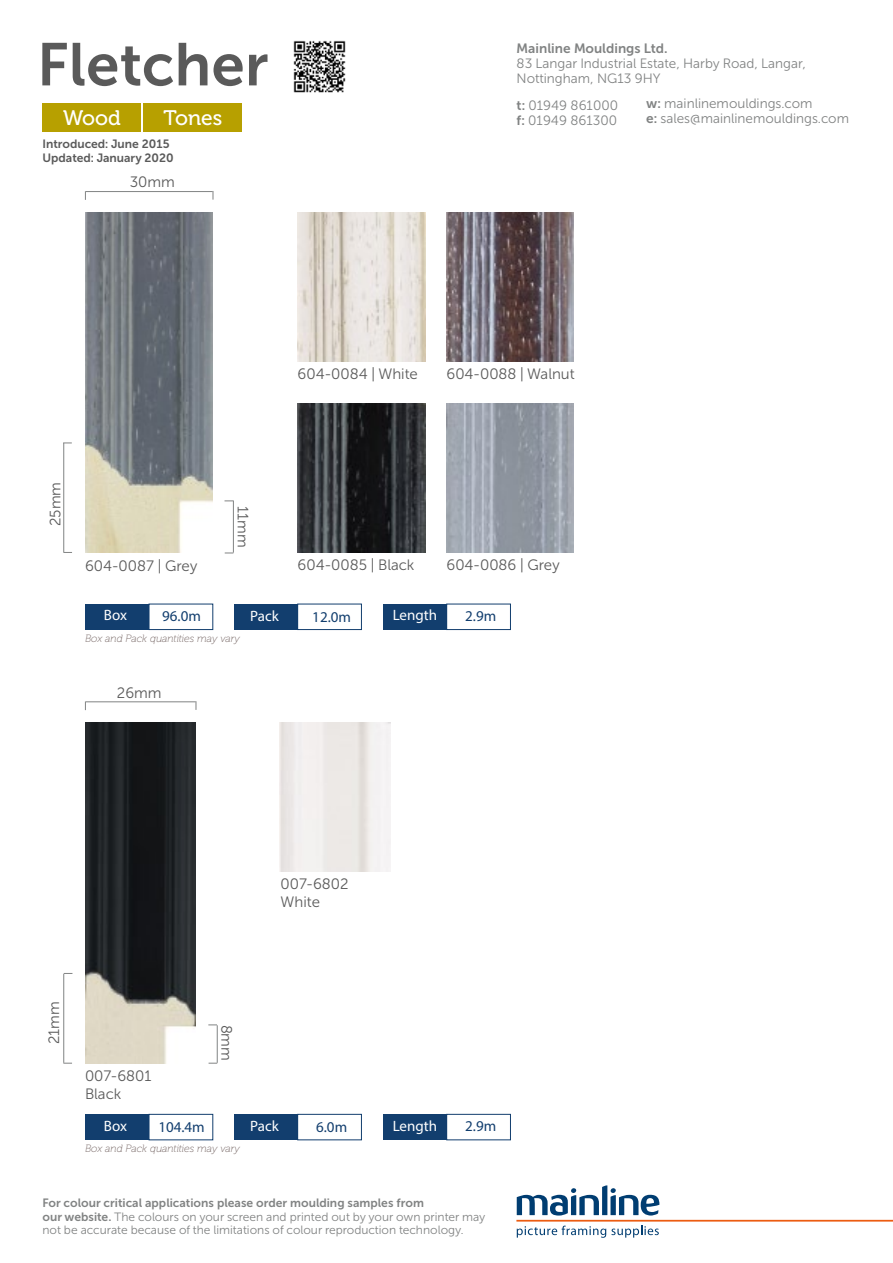
<style>
.page{position:relative;width:893px;height:1263px;background:#fff}
.page>*{position:absolute;margin:0;border:0;box-sizing:border-box;transform-origin:0 0}
.t1{font:60px "Museo Sans Cyrl 700";color:#5a5a5a}
.t2{font:21px "Museo 500";color:#fff}
.t3{font:15px/18px "Museo Sans Cyrl 300";color:#5a5a5a}
.t4{font:15px "Myriad Pro";color:#123e6e}
.t5{font:15px "Myriad Pro";color:#fff}
.t6{font:13.5px/15px "Museo Sans Cyrl 300";color:#818383}
.t7{font:13.5px "Museo Sans Cyrl 700";color:#818383}
.t8{font:12px/13.5px "Museo Sans Cyrl 300";color:#818383}
.t9{font:12px "Museo Sans Cyrl 700";color:#818383}
.t10{font:12px/14.1px "Museo Sans Cyrl 700";color:#5a5a5a}
.t11{font:italic 10.5px "Museo 100";color:#726260}
.s1{font-family:"Museo Sans Cyrl 700"}
</style>
<div class="page">
<svg style="left:517px;top:1225px;width:142px;height:13px"></svg>
<svg style="left:517px;top:1185px;width:142px;height:30px"></svg>
<hr style="left:516px;top:1220px;width:377px;height:1px;background:#ec5c11">
<img style="left:85px;top:213px;width:127px;height:340px">
<img style="left:293px;top:40px;width:53px;height:53px">
<div style="left:43px;top:103px;width:98px;height:29px;background:#b7a000"></div>
<div style="left:144px;top:103px;width:98px;height:29px;background:#b7a000"></div>
<img style="left:298px;top:213px;width:127px;height:148px">
<img style="left:298px;top:404px;width:127px;height:149px">
<img style="left:446px;top:404px;width:128px;height:149px">
<img style="left:446px;top:213px;width:128px;height:148px">
<div style="left:149px;top:604px;width:64px;height:26px;background:#fff;border:1px solid #123e6e"></div>
<div style="left:85px;top:604px;width:64px;height:25px;background:#123e6e"></div>
<div style="left:297px;top:604px;width:65px;height:26px;background:#fff;border:1px solid #123e6e"></div>
<div style="left:234px;top:604px;width:64px;height:25px;background:#123e6e"></div>
<div style="left:446px;top:604px;width:65px;height:26px;background:#fff;border:1px solid #123e6e"></div>
<div style="left:383px;top:604px;width:63px;height:25px;background:#123e6e"></div>
<hr style="left:86px;top:191px;width:127px;height:1px;background:#818383">
<hr style="left:63px;top:443px;width:1px;height:109px;background:#818383">
<hr style="left:233px;top:500px;width:1px;height:53px;background:#818383">
<img style="left:85px;top:723px;width:111px;height:340px">
<div style="left:149px;top:1114px;width:64px;height:26px;background:#fff;border:1px solid #123e6e"></div>
<div style="left:85px;top:1114px;width:64px;height:26px;background:#123e6e"></div>
<div style="left:297px;top:1114px;width:65px;height:26px;background:#fff;border:1px solid #123e6e"></div>
<div style="left:234px;top:1114px;width:64px;height:26px;background:#123e6e"></div>
<div style="left:446px;top:1114px;width:65px;height:26px;background:#fff;border:1px solid #123e6e"></div>
<div style="left:383px;top:1114px;width:63px;height:26px;background:#123e6e"></div>
<hr style="left:86px;top:701px;width:110px;height:1px;background:#818383">
<hr style="left:63px;top:974px;width:1px;height:89px;background:#818383">
<hr style="left:217px;top:1025px;width:1px;height:38px;background:#818383">
<h1 class="t1" style="left:37px;top:31px;width:233px">Fletcher</h1>
<h2 class="t2" style="left:63px;top:106px;width:59px">Wood</h2>
<h2 class="t2" style="left:163px;top:106px;width:61px">Tones</h2>
<p class="t6" style="left:517px;top:98px;width:103px"><span class="s1">t:</span> 01949 861000 <span class="s1">f:</span> 01949 861300</p>
<p class="t7" style="left:517px;top:40px;width:152px">Mainline Mouldings Ltd.</p>
<p class="t6" style="left:517px;top:56px;width:291px">83 Langar Industrial Estate, Harby Road, Langar,<br>Nottingham, NG13 9HY</p>
<p class="t6" style="left:646px;top:96px;width:204px"><span class="s1">w:</span> mainlinemouldings.com<br><span class="s1">e:</span> sales@mainlinemouldings.com</p>
<p class="t10" style="left:43px;top:137px;width:133px">Introduced: June 2015<br>Updated: January 2020</p>
<p class="t3" style="left:130px;top:173px;width:47px">30mm</p>
<p class="t3" style="left:298px;top:365px;width:122px">604-0084 | White</p>
<p class="t3" style="left:446px;top:365px;width:130px">604-0088 | Walnut</p>
<p class="t3" style="left:46px;top:526px;width:46px;rotate:-90deg">25mm</p>
<p class="t3" style="left:85px;top:557px;width:114px">604-0087 | Grey</p>
<p class="t3" style="left:252px;top:506px;width:43px;rotate:90deg">11mm</p>
<p class="t3" style="left:298px;top:556px;width:118px">604-0085 | Black</p>
<p class="t3" style="left:446px;top:556px;width:115px">604-0086 | Grey</p>
<p class="t5" style="left:104px;top:606px;width:25px">Box</p>
<p class="t4" style="left:162px;top:607px;width:40px">96.0m</p>
<p class="t5" style="left:250px;top:606px;width:30px">Pack</p>
<p class="t4" style="left:312px;top:608px;width:40px">12.0m</p>
<p class="t5" style="left:393px;top:606px;width:46px">Length</p>
<p class="t4" style="left:465px;top:606px;width:33px">2.9m</p>
<p class="t11" style="left:85px;top:632px;width:156px">Box and Pack quantities may vary</p>
<p class="t3" style="left:117px;top:684px;width:46px">26mm</p>
<p class="t3" style="left:281px;top:875px;width:69px">007-6802<br>White</p>
<p class="t3" style="left:45px;top:1044px;width:45px;rotate:-90deg">21mm</p>
<p class="t3" style="left:85px;top:1067px;width:68px">007-6801<br>Black</p>
<p class="t3" style="left:236px;top:1024px;width:38px;rotate:90deg">8mm</p>
<p class="t5" style="left:104px;top:1116px;width:25px">Box</p>
<p class="t4" style="left:158px;top:1117px;width:48px">104.4m</p>
<p class="t5" style="left:250px;top:1116px;width:30px">Pack</p>
<p class="t4" style="left:316px;top:1118px;width:33px">6.0m</p>
<p class="t5" style="left:393px;top:1116px;width:46px">Length</p>
<p class="t4" style="left:465px;top:1117px;width:33px">2.9m</p>
<p class="t11" style="left:85px;top:1142px;width:156px">Box and Pack quantities may vary</p>
<p class="t9" style="left:43px;top:1196px;width:383px">For colour critical applications please order moulding samples from</p>
<p class="t8" style="left:43px;top:1210px;width:445px"><span class="s1">our website.</span> The colours on your screen and printed out by your own printer may not be accurate because of the limitations of colour reproduction technology.</p>
</div>
